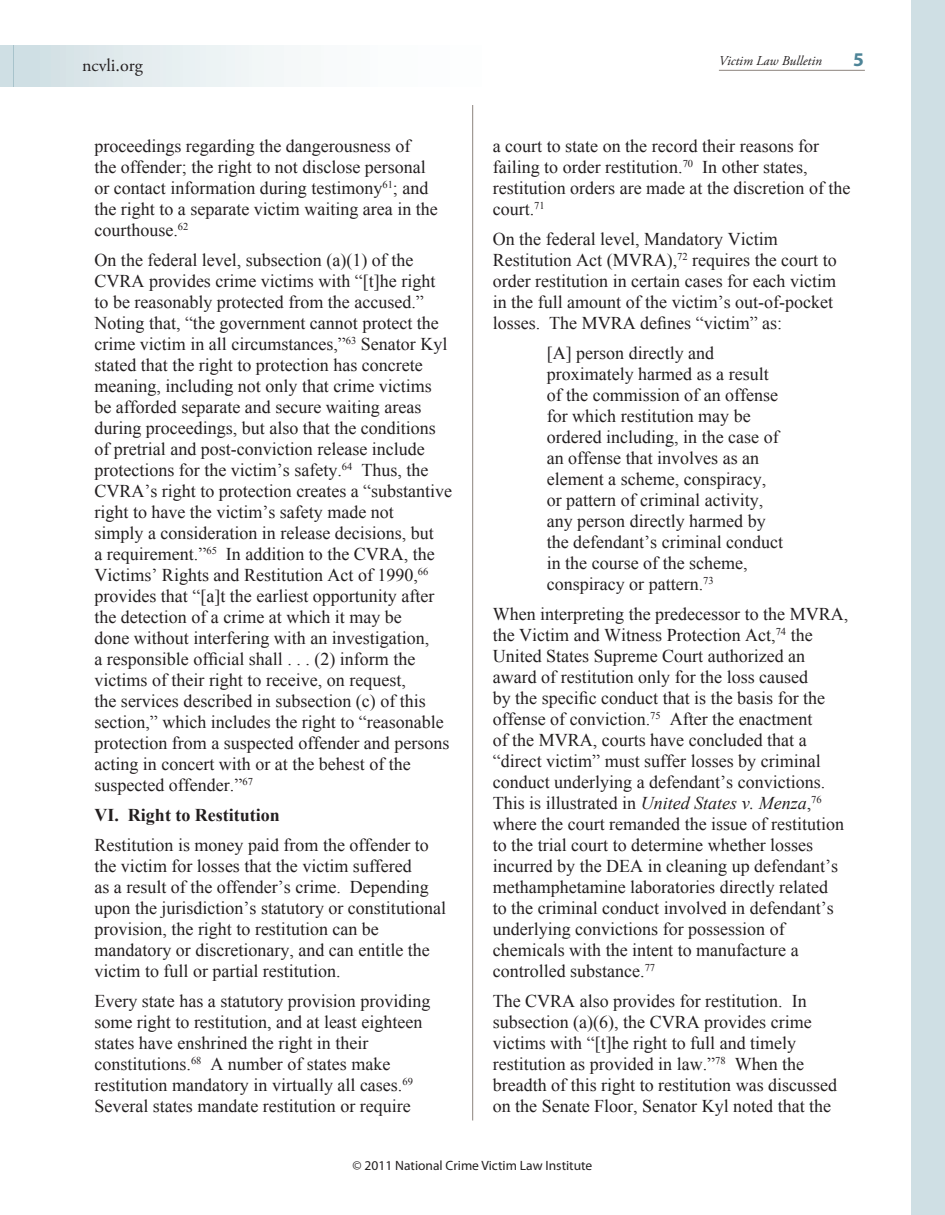
<style>
.page{position:relative;width:945px;height:1215px;background:#fff}
.page>*{position:absolute;margin:0;border:0;box-sizing:border-box;transform-origin:0 0}
.t1{font:700 19.5px "Myriad Pro";color:#4d8497}
.t2{font:18px/21px "Times New Roman";color:#231f20}
.t3{font:700 18px "Times New Roman";color:#231f20}
.t4{font:18px "Adobe Garamond Pro";color:#231f20}
.t5{font:13.5px "Myriad Pro";color:#231f20}
.t6{font:italic 13.5px "Adobe Garamond Pro";color:#231f20}
.s1{font-style:italic}
</style>
<div class="page">
<div style="left:14px;top:46px;width:731px;height:40px;background:linear-gradient(to right,#dde8eb,#fff)"></div>
<div style="left:0;top:46px;width:14px;height:40px;background:#cfdfe4"></div>
<hr style="left:472px;top:105px;width:1px;height:1015px;background:#8c847e">
<div style="left:911px;top:0;width:34px;height:1215px;background:#cfdfe4"></div>
<hr style="left:719px;top:70px;width:146px;height:1px;background:#8c847e">
<p class="t4" style="left:82px;top:54px;width:62px">ncvli.org</p>
<p class="t6" style="left:719px;top:52px;width:105px">Victim Law Bulletin</p>
<p class="t1" style="left:853px;top:46px;width:12px">5</p>
<p class="t2" style="left:94px;top:136px;width:345px">proceedings regarding the dangerousness of<br>the offender; the right to not disclose personal or contact information during testimony<sup>61</sup>; and the right to a separate victim waiting area in the courthouse.<sup>62</sup></p>
<p class="t2" style="left:94px;top:250px;width:359px">On the federal level, subsection (a)(1) of the CVRA provides crime victims with “[t]he right to be reasonably protected from the accused.” Noting that, “the government cannot protect the crime victim in all circumstances,”<sup>63</sup> Senator Kyl stated that the right to protection has concrete meaning, including not only that crime victims be afforded separate and secure waiting areas during proceedings, but also that the conditions of pretrial and post-conviction release include protections for the victim’s safety.<sup>64</sup> Thus, the CVRA’s right to protection creates a “substantive right to have the victim’s safety made not<br>simply a consideration in release decisions, but<br>a requirement.”<sup>65</sup> In addition to the CVRA, the Victims’ Rights and Restitution Act of 1990,<sup>66 </sup>provides that “[a]t the earliest opportunity after the detection of a crime at which it may be<br>done without interfering with an investigation,<br>a responsible official shall . . . (2) inform the victims of their right to receive, on request,<br>the services described in subsection (c) of this section,” which includes the right to “reasonable protection from a suspected offender and persons acting in concert with or at the behest of the suspected offender.”<sup>67</sup></p>
<p class="t3" style="left:94px;top:803px;width:187px">VI. Right to Restitution</p>
<p class="t2" style="left:94px;top:835px;width:353px">Restitution is money paid from the offender to the victim for losses that the victim suffered<br>as a result of the offender’s crime. Depending upon the jurisdiction’s statutory or constitutional provision, the right to restitution can be mandatory or discretionary, and can entitle the victim to full or partial restitution.</p>
<p class="t2" style="left:94px;top:991px;width:337px">Every state has a statutory provision providing some right to restitution, and at least eighteen states have enshrined the right in their constitutions.<sup>68</sup> A number of states make restitution mandatory in virtually all cases.<sup>69<br></sup>Several states mandate restitution or require</p>
<p class="t2" style="left:493px;top:136px;width:359px">a court to state on the record their reasons for failing to order restitution.<sup>70</sup> In other states, restitution orders are made at the discretion of the court.<sup>71</sup></p>
<p class="t2" style="left:493px;top:229px;width:345px">On the federal level, Mandatory Victim Restitution Act (MVRA),<sup>72</sup> requires the court to order restitution in certain cases for each victim in the full amount of the victim’s out-of-pocket losses. The MVRA defines “victim” as:</p>
<p class="t2" style="left:547px;top:343px;width:238px">[A] person directly and proximately harmed as a result of the commission of an offense for which restitution may be ordered including, in the case of an offense that involves as an element a scheme, conspiracy, or pattern of criminal activity, any person directly harmed by the defendant’s criminal conduct in the course of the scheme, conspiracy or pattern.<sup>73</sup></p>
<p class="t2" style="left:493px;top:604px;width:357px">When interpreting the predecessor to the MVRA, the Victim and Witness Protection Act,<sup>74</sup> the United States Supreme Court authorized an award of restitution only for the loss caused<br>by the specific conduct that is the basis for the offense of conviction.<sup>75</sup> After the enactment<br>of the MVRA, courts have concluded that a “direct victim” must suffer losses by criminal conduct underlying a defendant’s convictions.<br>This is illustrated in <span class="s1">United States v. Menza</span>,<sup>76 </sup>where the court remanded the issue of restitution to the trial court to determine whether losses incurred by the DEA in cleaning up defendant’s methamphetamine laboratories directly related<br>to the criminal conduct involved in defendant’s underlying convictions for possession of chemicals with the intent to manufacture a controlled substance.<sup>77</sup></p>
<p class="t2" style="left:493px;top:991px;width:346px">The CVRA also provides for restitution. In subsection (a)(6), the CVRA provides crime victims with “[t]he right to full and timely restitution as provided in law.”<sup>78</sup> When the breadth of this right to restitution was discussed on the Senate Floor, Senator Kyl noted that the</p>
<p class="t5" style="left:353px;top:1157px;width:241px">© 2011 National Crime Victim Law Institute</p>
</div>
